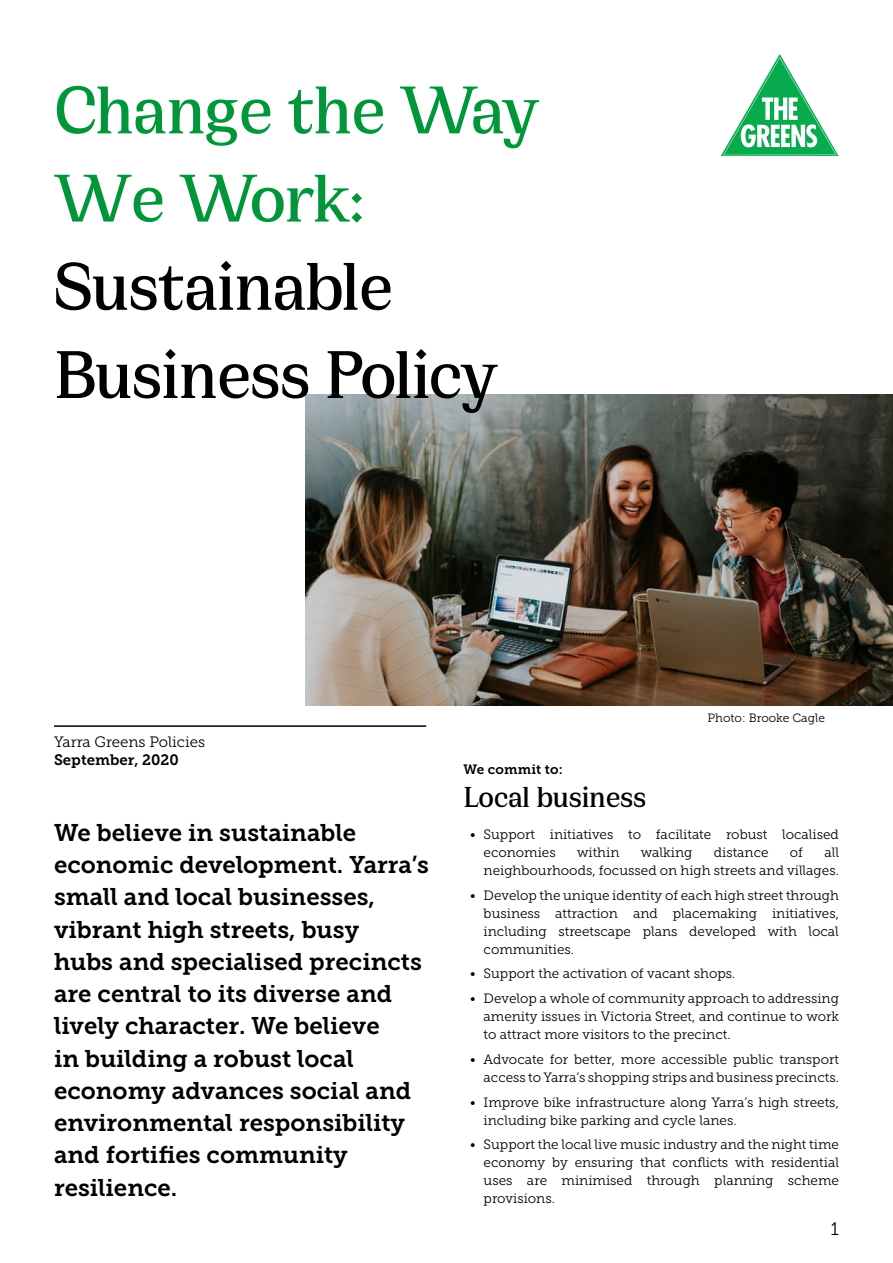
<style>
.page{position:relative;width:893px;height:1263px;background:#fff}
.page>*{position:absolute;margin:0;border:0;box-sizing:border-box;transform-origin:0 0}
.t1{font:700 73.5px/88.2px "Cirka";letter-spacing:-.01em;color:#000}
.t2{font:700 73.5px/88.2px "Cirka";letter-spacing:-.015em;color:#019639}
.t3{font:700 31.5px "Cirka";color:#000}
.t4{font:24px/32.2px "Museo Slab 700";color:#000}
.t5{font:18px "Museo Slab 300";color:#000}
.t6{font:15px "Museo Slab 300";color:#000}
.t7{font:15px "Museo Slab 700";color:#000}
.t8{font:13.5px/18px "Museo Slab 300";color:#000;text-align:justify}
.t9{font:13.5px "Museo Slab 700";letter-spacing:.01em;color:#000}
.t10{font:12px "Museo Slab 300";color:#000}
</style>
<div class="page">
<img style="left:306px;top:394px;width:587px;height:311px">
<svg style="left:721px;top:54px;width:118px;height:102px"></svg>
<hr style="left:54px;top:725px;width:372px;height:2px;background:#000">
<h1 class="t2" style="left:54px;top:66px;width:487px">Change the Way<br>We Work:</h1>
<h1 class="t1" style="left:54px;top:242px;width:446px">Sustainable<br>Business Policy</h1>
<p class="t10" style="left:707px;top:712px;width:119px">Photo: Brooke Cagle</p>
<p class="t6" style="left:54px;top:734px;width:153px">Yarra Greens Policies</p>
<p class="t7" style="left:54px;top:752px;width:126px">September, 2020</p>
<p class="t4" style="left:54px;top:816px;width:377px">We believe in sustainable economic development. Yarra’s small and local businesses, vibrant high streets, busy<br>hubs and specialised precincts are central to its diverse and lively character. We believe<br>in building a robust local economy advances social and environmental responsibility and fortifies community resilience.</p>
<p class="t9" style="left:463px;top:762px;width:101px">We commit to:</p>
<h2 class="t3" style="left:463px;top:778px;width:184px">Local business</h2>
<p class="t8" style="left:484px;top:825px;width:357px;text-indent:-14px">• Support initiatives to facilitate robust localised economies</p>
<p class="t8" style="left:577px;top:843px;width:44px">within</p>
<p class="t8" style="left:641px;top:843px;width:53px">walking</p>
<p class="t8" style="left:714px;top:843px;width:56px">distance</p>
<p class="t8" style="left:790px;top:843px;width:15px">of</p>
<p class="t8" style="left:484px;top:843px;width:357px;text-align:right">all<br>neighbourhoods, focussed on high streets and villages.</p>
<p class="t8" style="left:484px;top:886px;width:357px;text-indent:-14px">• Develop the unique identity of each high street through business attraction and placemaking initiatives, including streetscape plans developed with local communities.</p>
<p class="t8" style="left:470px;top:965px;width:267px">• Support the activation of vacant shops.</p>
<p class="t8" style="left:484px;top:989px;width:357px;text-indent:-14px">• Develop a whole of community approach to addressing amenity issues in Victoria Street, and continue to work to attract more visitors to the precinct.</p>
<p class="t8" style="left:470px;top:1050px;width:370px;text-align:right">• Advocate for better, more accessible public transport access to Yarra’s shopping strips and business precincts.</p>
<p class="t8" style="left:484px;top:1093px;width:357px;text-indent:-14px">• Improve bike infrastructure along Yarra’s high streets, including bike parking and cycle lanes.</p>
<p class="t8" style="left:484px;top:1136px;width:357px;text-indent:-14px">• Support the local live music industry and the night time economy by ensuring that conflicts with residential uses are minimised through planning scheme provisions.</p>
<h3 class="t5" style="left:831px;top:1219px;width:10px">1</h3>
</div>
